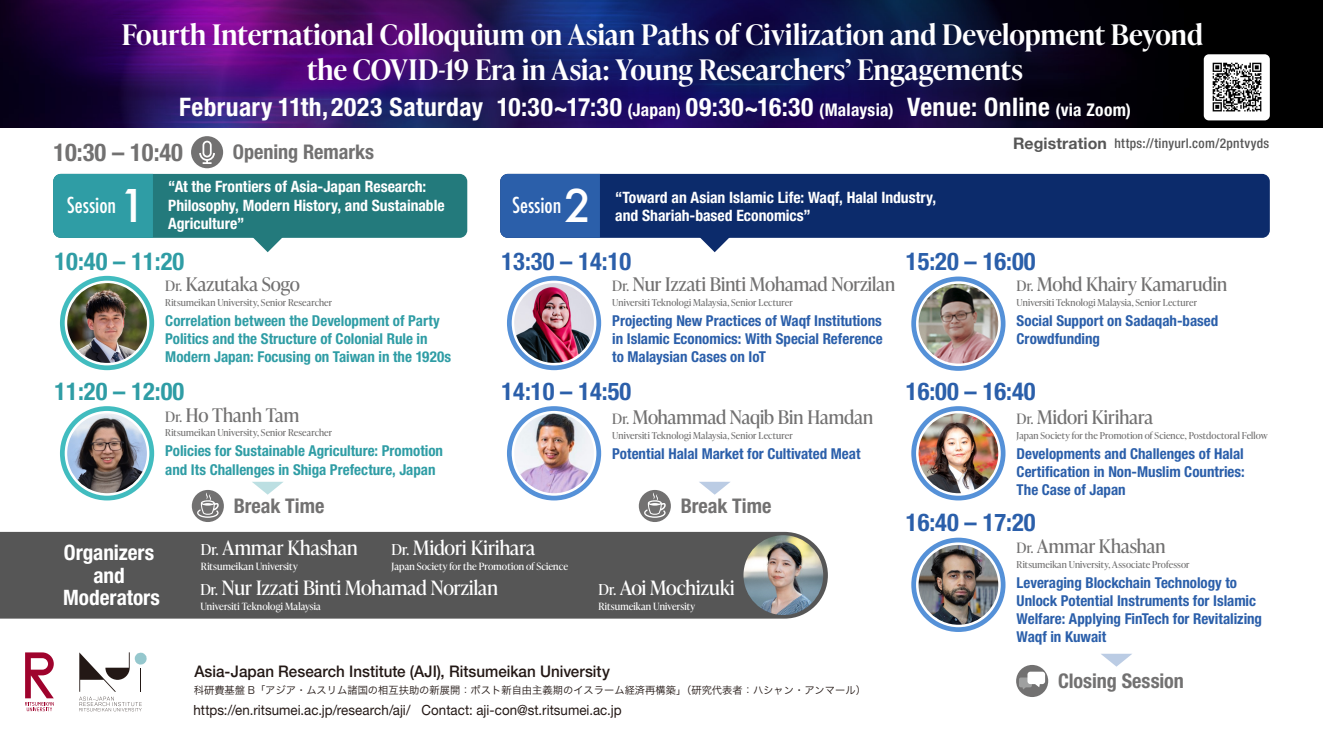
<style>
.page{position:relative;width:1323px;height:745px;background:#fff}
.page>*{position:absolute;margin:0;border:0;box-sizing:border-box;transform-origin:0 0}
.t1{font:600 28.25px/34.8px "Ivy Presto Headline";letter-spacing:.005em;color:#fff;text-align:center}
.t2{font:700 condensed 25.5px "Helvetica Neue LT Pro";letter-spacing:.015em;color:#fff}
.t3{font:700 condensed 24.5px "Helvetica Neue LT Pro";color:#2b5faa}
.t4{font:700 condensed 24.5px "Helvetica Neue LT Pro";color:#2f9da5}
.t5{font:700 condensed 24.5px "Helvetica Neue LT Pro";color:#727171}
.t6{font:500 condensed 21.38px "Futura";letter-spacing:-.005em;color:#fff}
.t7{font:700 condensed 21.25px/22.5px "Helvetica Neue LT Pro";color:#fff;text-align:center}
.t8{font:700 condensed 20.12px "Helvetica Neue LT Pro";letter-spacing:-.005em;color:#727171}
.t9{font:19.75px "Ivy Presto Headline";color:#fff}
.t10{font:18.75px "Ivy Presto Headline";letter-spacing:.005em;color:#727171}
.t11{font:500 16px "Helvetica Neue LT Pro";color:#231815;scale:.95 1}
.t12{font:700 condensed 15.62px/18.2px "Helvetica Neue LT Pro";color:#fff}
.t13{font:700 condensed 15px/18px "Helvetica Neue LT Pro";color:#2b5faa;text-align:justify}
.t14{font:700 condensed 15px/18px "Helvetica Neue LT Pro";color:#2f9da5}
.t15{font:14px "Helvetica Neue LT Pro";color:#231815;scale:.95 1}
.t16{font:500 condensed 13.38px "Helvetica Neue LT Pro";letter-spacing:.025em;color:#565656}
.t17{font:10.25px "Hira Kaku Pro W3";color:#231815}
.t18{font:10px "Ivy Presto Headline";letter-spacing:.01em;color:#fff}
.t19{font:9.5px "Ivy Presto Headline";letter-spacing:.01em;color:#727171}
.s1{font-size:17.5px}
.s2{font-family:"Helvetica Neue";font-weight:700;font-stretch:normal;font-size:15.88px}
.s3{font-stretch:normal;font-size:43.75px}
.s4{font-size:14.25px}
.s5{font-size:15px}
</style>
<div class="page">
<div style="left:0;top:531px;width:828px;height:87px;background:#565656"></div>
<img style="left:0;top:0;width:1323px;height:127px">
<div style="left:1204px;top:54px;width:66px;height:66px;background:#fff;border-radius:5px"></div>
<svg style="left:253px;top:238px;width:29px;height:14px"></svg>
<div style="left:53px;top:174px;width:414px;height:64px;background:#237a7c;border-radius:8px"></div>
<div style="left:53px;top:174px;width:100px;height:64px;background:#2f9da5"></div>
<svg style="left:79px;top:652px;width:68px;height:59px"></svg>
<svg style="left:25px;top:652px;width:29px;height:58px"></svg>
<div style="left:60px;top:276px;width:94px;height:94px;border:5px solid #41bcbf;border-radius:50%"></div>
<img style="left:67px;top:283px;width:80px;height:79px;border-radius:40px">
<div style="left:60px;top:406px;width:94px;height:94px;border:5px solid #41bcbf;border-radius:50%"></div>
<img style="left:67px;top:413px;width:80px;height:80px;border-radius:40px">
<div style="left:191px;top:136px;width:32px;height:32px;background:#727171;border-radius:50%"></div>
<div style="left:202px;top:141px;width:10px;height:16px;border:2px solid #fff;border-radius:4px"></div>
<svg style="left:199px;top:151px;width:16px;height:13px"></svg>
<svg style="left:192px;top:489px;width:32px;height:32px"></svg>
<svg style="left:197px;top:492px;width:22px;height:25px"></svg>
<svg style="left:700px;top:238px;width:29px;height:14px"></svg>
<div style="left:500px;top:174px;width:770px;height:64px;background:#0c2b6b;border-radius:8px"></div>
<div style="left:500px;top:174px;width:100px;height:64px;background:#2b5faa"></div>
<div style="left:507px;top:276px;width:94px;height:94px;border:5px solid #5591d8;border-radius:50%"></div>
<img style="left:514px;top:283px;width:80px;height:79px;border-radius:40px">
<div style="left:507px;top:406px;width:94px;height:94px;border:5px solid #5591d8;border-radius:50%"></div>
<img style="left:514px;top:413px;width:80px;height:80px;border-radius:40px">
<svg style="left:639px;top:489px;width:32px;height:32px"></svg>
<svg style="left:644px;top:492px;width:22px;height:25px"></svg>
<svg style="left:252px;top:481px;width:31px;height:13px"></svg>
<svg style="left:699px;top:481px;width:31px;height:13px"></svg>
<div style="left:911px;top:276px;width:94px;height:94px;border:5px solid #5591d8;border-radius:50%"></div>
<img style="left:918px;top:283px;width:80px;height:80px;border-radius:40px">
<div style="left:911px;top:406px;width:94px;height:94px;border:5px solid #5591d8;border-radius:50%"></div>
<img style="left:918px;top:413px;width:80px;height:80px;border-radius:40px">
<div style="left:911px;top:537px;width:94px;height:94px;border:5px solid #5591d8;border-radius:50%"></div>
<img style="left:918px;top:544px;width:80px;height:80px;border-radius:40px">
<div style="left:1016px;top:664px;width:32px;height:32px;background:#727171;border-radius:50%"></div>
<svg style="left:1019px;top:671px;width:26px;height:18px"></svg>
<img style="left:743px;top:535px;width:80px;height:79px;border-radius:40px">
<img style="left:1212px;top:62px;width:50px;height:50px">
<svg style="left:1101px;top:653px;width:31px;height:13px"></svg>
<h1 class="t1" style="left:122px;top:16px;width:1083px">Fourth International Colloquium on Asian Paths of Civilization and Development Beyond the COVID-19 Era in Asia: Young Researchers’ Engagements</h1>
<h2 class="t2" style="left:179px;top:92px;width:953px">February 11th, 2023 Saturday 10:30~17:30 <span class="s1">(Japan)</span> 09:30~16:30 <span class="s1">(Malaysia)</span> Venue: Online <span class="s1">(via Zoom)</span></h2>
<p class="t16" style="left:1013px;top:136px;width:257px"><span class="s2">Registration</span> https://tinyurl.com/2pntvyds</p>
<h3 class="t5" style="left:53px;top:137px;width:131px">10:30 – 10:40</h3>
<h3 class="t8" style="left:233px;top:140px;width:143px">Opening Remarks</h3>
<h3 class="t6" style="left:67px;top:192px;width:81px">Session<span class="s3">1</span></h3>
<p class="t12" style="left:168px;top:178px;width:278px">“At the Frontiers of Asia-Japan Research:<br>Philosophy, Modern History, and Sustainable<br>Agriculture”</p>
<h3 class="t6" style="left:512px;top:192px;width:81px">Session<span class="s3">2</span></h3>
<p class="t12" style="left:615px;top:188px;width:323px">“Toward an Asian Islamic Life: Waqf, Halal Industry, and Shariah-based Economics”</p>
<h3 class="t4" style="left:55px;top:246px;width:131px">10:40 – 11:20</h3>
<p class="t10" style="left:165px;top:271px;width:136px"><span class="s4">Dr.</span> Kazutaka Sogo</p>
<p class="t19" style="left:165px;top:295px;width:168px">Ritsumeikan University, Senior Researcher</p>
<p class="t14" style="left:165px;top:311px;width:287px">Correlation between the Development of Party<br>Politics and the Structure of Colonial Rule in<br>Modern Japan: Focusing on Taiwan in the 1920s</p>
<h3 class="t4" style="left:55px;top:376px;width:131px">11:20 – 12:00</h3>
<p class="t10" style="left:165px;top:401px;width:136px"><span class="s4">Dr.</span> Ho Thanh Tam</p>
<p class="t19" style="left:165px;top:425px;width:168px">Ritsumeikan University, Senior Researcher</p>
<p class="t14" style="left:165px;top:442px;width:279px">Policies for Sustainable Agriculture: Promotion and Its Challenges in Shiga Prefecture, Japan</p>
<h3 class="t8" style="left:234px;top:493px;width:92px">Break Time</h3>
<h3 class="t3" style="left:502px;top:246px;width:131px">13:30 – 14:10</h3>
<p class="t10" style="left:612px;top:271px;width:284px"><span class="s4">Dr.</span> Nur Izzati Binti Mohamad Norzilan</p>
<p class="t19" style="left:612px;top:295px;width:182px">Universiti Teknologi Malaysia, Senior Lecturer</p>
<p class="t13" style="left:612px;top:311px;width:272px">Projecting New Practices of Waqf Institutions in Islamic Economics: With Special Reference to Malaysian Cases on IoT</p>
<h3 class="t3" style="left:502px;top:376px;width:131px">14:10 – 14:50</h3>
<p class="t10" style="left:612px;top:404px;width:262px"><span class="s4">Dr.</span> Mohammad Naqib Bin Hamdan</p>
<p class="t19" style="left:612px;top:428px;width:182px">Universiti Teknologi Malaysia, Senior Lecturer</p>
<p class="t13" style="left:612px;top:444px;width:250px">Potential Halal Market for Cultivated Meat</p>
<h3 class="t8" style="left:681px;top:493px;width:92px">Break Time</h3>
<h3 class="t7" style="left:63px;top:541px;width:98px">Organizers and<br>Moderators</h3>
<h3 class="t9" style="left:201px;top:533px;width:158px"><span class="s5">Dr.</span> Ammar Khashan</h3>
<h3 class="t9" style="left:392px;top:533px;width:145px"><span class="s5">Dr.</span> Midori Kirihara</h3>
<p class="t18" style="left:392px;top:559px;width:178px">Japan Society for the Promotion of Science</p>
<p class="t18" style="left:201px;top:559px;width:98px">Ritsumeikan University</p>
<h3 class="t9" style="left:200px;top:573px;width:299px"><span class="s5">Dr.</span> Nur Izzati Binti Mohamad Norzilan</h3>
<p class="t18" style="left:200px;top:599px;width:122px">Universiti Teknologi Malaysia</p>
<h3 class="t9" style="left:598px;top:573px;width:138px"><span class="s5">Dr.</span> Aoi Mochizuki</h3>
<p class="t18" style="left:598px;top:599px;width:98px">Ritsumeikan University</p>
<p class="t11" style="left:194px;top:661px;width:439px">Asia-Japan Research Institute (AJI), Ritsumeikan University</p>
<p class="t15" style="left:194px;top:700px;width:452px">https://en.ritsumei.ac.jp/research/aji/ Contact: aji-con@st.ritsumei.ac.jp</p>
<p class="t17" style="left:194px;top:680px;width:674px">科研費基盤 B「アジア・ムスリム諸国の相互扶助の新展開：ポスト新自由主義期のイスラーム経済再構築」（研究代表者：ハシャン・アンマール）</p>
<h3 class="t3" style="left:906px;top:247px;width:131px">15:20 – 16:00</h3>
<p class="t10" style="left:1016px;top:271px;width:212px"><span class="s4">Dr.</span> Mohd Khairy Kamarudin</p>
<p class="t19" style="left:1016px;top:295px;width:182px">Universiti Teknologi Malaysia, Senior Lecturer</p>
<p class="t13" style="left:1016px;top:311px;width:203px">Social Support on Sadaqah-based<br>Crowdfunding</p>
<h3 class="t3" style="left:906px;top:376px;width:131px">16:00 – 16:40</h3>
<p class="t10" style="left:1016px;top:404px;width:138px"><span class="s4">Dr.</span> Midori Kirihara</p>
<p class="t19" style="left:1016px;top:428px;width:253px">Japan Society for the Promotion of Science, Postdoctoral Fellow</p>
<p class="t13" style="left:1016px;top:444px;width:230px">Developments and Challenges of Halal Certification in Non-Muslim Countries:<br>The Case of Japan</p>
<h3 class="t3" style="left:906px;top:507px;width:131px">16:40 – 17:20</h3>
<p class="t10" style="left:1016px;top:532px;width:150px"><span class="s4">Dr.</span> Ammar Khashan</p>
<p class="t19" style="left:1016px;top:557px;width:174px">Ritsumeikan University, Associate Professor</p>
<p class="t13" style="left:1016px;top:573px;width:247px;text-align:left">Leveraging Blockchain Technology to Unlock Potential Instruments for Islamic Welfare: Applying FinTech for Revitalizing Waqf in Kuwait</p>
<h3 class="t8" style="left:1058px;top:668px;width:127px">Closing Session</h3>
</div>
